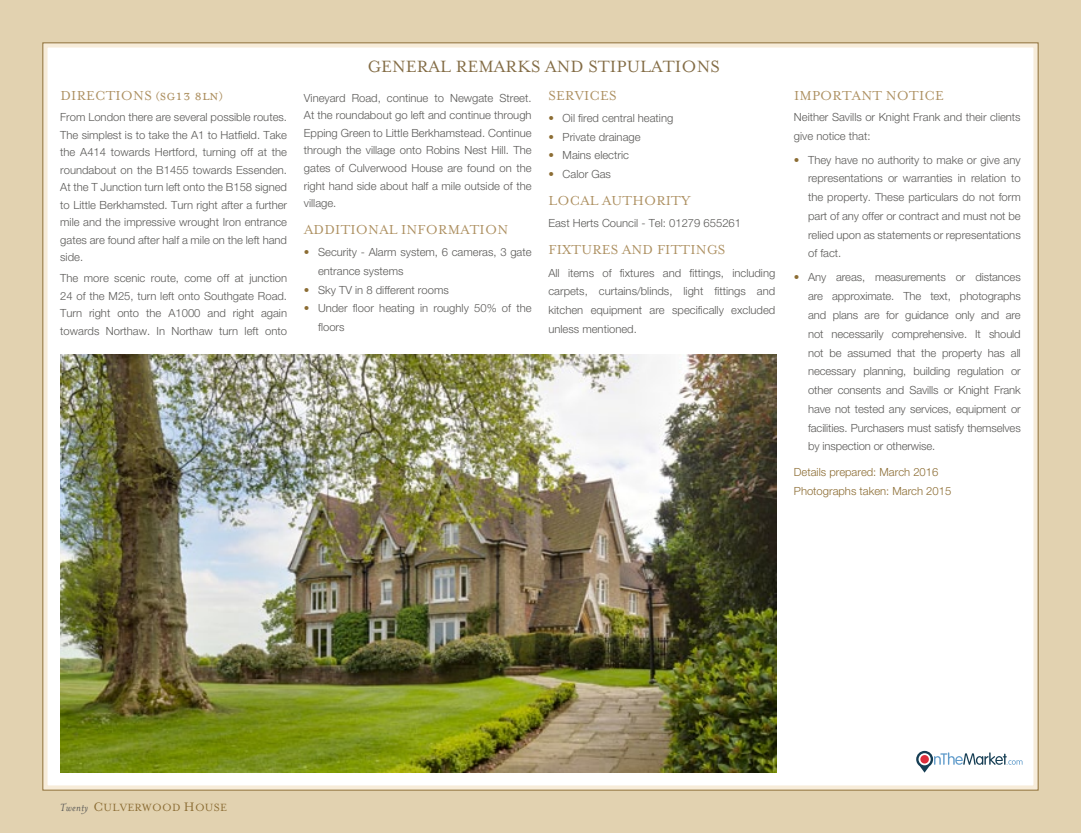
<style>
.page{position:relative;width:1081px;height:833px;background:#e2d2b0}
.page>*{position:absolute;margin:0;border:0;box-sizing:border-box;transform-origin:0 0}
.t1{font:18.75px "Mrs Eaves Roman";color:#836c45}
.t2{font:15px "Mrs Eaves Small Caps";letter-spacing:.015em;color:#ad9061}
.t3{font:12px "Mrs Eaves Roman";letter-spacing:.02em;color:#8c6d34}
.t4{font:300 11.25px/18.8px "Helvetica Neue";color:#5b5a58;text-align:justify}
.t5{font:300 11.25px/18.8px "Helvetica Neue";color:#8c6d34}
.s1{font-size:12.5px}
.s2{font-size:16.25px}
.s3{color:#8c6d34}
.s4{font-family:"Mrs Eaves";font-style:italic;color:#5b5a58}
.s5{font-size:14.12px}
</style>
<div class="page">
<div style="left:43px;top:43px;width:995px;height:747px;background:#fff;border:5px solid #f7ecd9"></div>
<img style="left:60px;top:354px;width:716px;height:418px">
<svg style="left:916px;top:751px;width:106px;height:21px"></svg>
<div style="left:920px;top:755px;width:9px;height:8px;background:#dd2d3b;border-radius:50%"></div>
<h2 class="t2" style="left:60px;top:88px;width:165px">DIRECTIONS <span class="s1">(</span><span class="s2">SG13 8LN</span><span class="s1">)</span></h2>
<p class="t4" style="left:60px;top:108px;width:228px;line-height:17.5px">From London there are several possible routes.<br>The simplest is to take the A1 to Hatfield. Take the A414 towards Hertford, turning off at the roundabout on the B1455 towards Essenden.<br>At the T Junction turn left onto the B158 signed to Little Berkhamsted. Turn right after a further mile and the impressive wrought Iron entrance gates are found after half a mile on the left hand side.</p>
<p class="t4" style="left:60px;top:269px;width:228px;line-height:17.5px">The more scenic route, come off at junction 24 of the M25, turn left onto Southgate Road.<br>Turn right onto the A1000 and right again towards Northaw. In Northaw turn left onto</p>
<h1 class="t1" style="left:367px;top:56px;width:13px">GENERAL</h1>
<h1 class="t1" style="left:456px;top:56px;width:13px">REMARKS</h1>
<h1 class="t1" style="left:545px;top:56px;width:14px">AND</h1>
<h1 class="t1" style="left:588px;top:56px;width:51px">STIPULATIONS</h1>
<p class="t4" style="left:304px;top:89px;width:229px;line-height:17.5px">Vineyard Road, continue to Newgate Street.<br>At the roundabout go left and continue through Epping Green to Little Berkhamstead. Continue through the village onto Robins Nest Hill. The gates of Culverwood House are found on the right hand side about half a mile outside of the village.</p>
<h2 class="t2" style="left:304px;top:221px;width:206px">ADDITIONAL INFORMATION</h2>
<p class="t4" style="left:318px;top:242px;width:215px;text-indent:-14px"><span class="s3">•</span> Security - Alarm system, 6 cameras, 3 gate entrance systems</p>
<p class="t4" style="left:304px;top:280px;width:146px"><span class="s3">•</span> Sky TV in 8 different rooms</p>
<p class="t4" style="left:318px;top:299px;width:215px;text-indent:-14px"><span class="s3">•</span> Under floor heating in roughly 50% of the floors</p>
<h2 class="t2" style="left:548px;top:87px;width:70px">SERVICES</h2>
<p class="t4" style="left:548px;top:108px;width:126px"><span class="s3">•</span> Oil fired central heating</p>
<p class="t4" style="left:548px;top:127px;width:94px"><span class="s3">•</span> Private drainage</p>
<p class="t4" style="left:548px;top:146px;width:82px"><span class="s3">•</span> Mains electric</p>
<p class="t4" style="left:548px;top:164px;width:64px"><span class="s3">•</span> Calor Gas</p>
<h2 class="t2" style="left:548px;top:193px;width:143px">LOCAL AUTHORITY</h2>
<p class="t4" style="left:548px;top:214px;width:194px">East Herts Council - Tel: 01279 655261</p>
<h2 class="t2" style="left:548px;top:242px;width:178px">FIXTURES AND FITTINGS</h2>
<p class="t4" style="left:548px;top:263px;width:228px">All items of fixtures and fittings, including carpets, curtains/blinds, light fittings and kitchen equipment are specifically excluded unless mentioned.</p>
<h2 class="t2" style="left:794px;top:87px;width:38px">IMPORT</h2>
<h2 class="t2" style="left:852px;top:87px;width:45px">ANT NOTICE</h2>
<p class="t4" style="left:794px;top:107px;width:228px">Neither Savills or Knight Frank and their clients give notice that:</p>
<p class="t4" style="left:808px;top:150px;width:214px;text-indent:-14px"><span class="s3">•</span> They have no authority to make or give any representations or warranties in relation to the property. These particulars do not form part of any offer or contract and must not be relied upon as statements or representations of fact.</p>
<p class="t4" style="left:808px;top:268px;width:214px;text-indent:-14px"><span class="s3">•</span> Any areas, measurements or distances are approximate. The text, photographs and plans are for guidance only and are not necessarily comprehensive. It should not be assumed that the property has all necessary planning, building regulation or other consents and Savills or Knight Frank have not tested any services, equipment or facilities. Purchasers must satisfy themselves by inspection or otherwise.</p>
<p class="t5" style="left:794px;top:462px;width:159px">Details prepared: March 2016<br>Photographs taken: March 2015</p>
<p class="t3" style="left:60px;top:801px;width:168px"><span class="s4">Twenty</span> <span class="s5">C</span>ULVERWOOD <span class="s5">H</span>OUSE</p>
</div>
